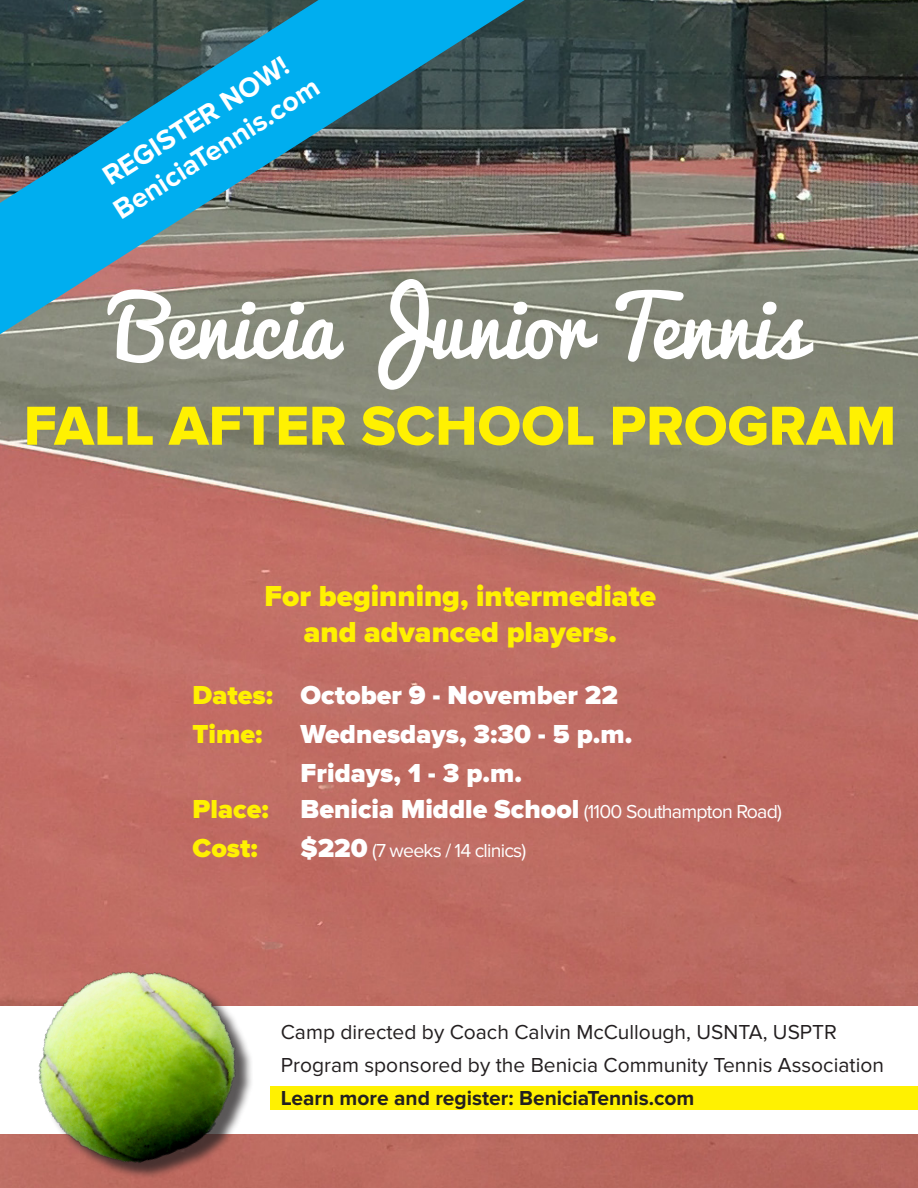
<style>
.page{position:relative;width:918px;height:1188px;background:#fff}
.page>*{position:absolute;margin:0;border:0;box-sizing:border-box;transform-origin:0 0}
.t1{font:57px "Proxima Nova Extrabld";color:#fff101}
.t2{font:900 30px "Proxima Nova";color:#fff101}
.t3{font:700 28.5px/34.3px "Proxima Nova";color:#fff;text-align:center}
.t4{font:900 27px "Proxima Nova";color:#fff}
.t5{font:900 27px "Proxima Nova";color:#fff101}
.t6{font:21px/33px "Proxima Nova";color:#231f20}
.t7{font:700 21px "Proxima Nova";color:#231f20}
.t8{font:19.5px "Proxima Nova";letter-spacing:-.04em;color:#fff}
.s1{color:#fff101}
.s2{font-weight:900;font-size:27px;color:#fff101}
.s3{font-weight:900;font-size:27px}
</style>
<div class="page">
<img style="left:0;top:0;width:918px;height:1188px">
<div style="left:0;top:1006px;width:918px;height:128px;background:#fff"></div>
<svg style="left:0;top:0;width:525px;height:334px;background:#407c91"></svg>
<div style="left:270px;top:1087px;width:648px;height:23px;background:#fff101"></div>
<img style="left:0;top:930px;width:270px;height:258px">
<svg style="left:107px;top:279px;width:706px;height:111px;fill:#86897a"></svg>
<p class="t3" style="left:89px;top:171px;width:239px;rotate:-33deg">REGISTER NOW!<br>BeniciaTennis.com</p>
<p class="t1" style="left:24px;top:393px;width:874px">FALL AFTER SCHOOL PROGRAM</p>
<p class="t2" style="left:264px;top:579px;width:393px">For beginning, intermediate</p>
<p class="t2" style="left:304px;top:615px;width:315px">and advanced players.</p>
<p class="t4" style="left:193px;top:679px;width:427px"><span class="s1">Dates:</span> October 9 - November 22</p>
<p class="t5" style="left:193px;top:718px;width:71px">Time:</p>
<p class="t4" style="left:301px;top:718px;width:333px">Wednesdays, 3:30 - 5 p.m.</p>
<p class="t4" style="left:301px;top:757px;width:223px">Fridays, 1 - 3 p.m.</p>
<p class="t8" style="left:193px;top:800px;width:591px"><span class="s2">Place:</span> <span class="s3">Benicia Middle School</span> (1100 Southampton Road)</p>
<p class="t5" style="left:193px;top:832px;width:67px">Cost:</p>
<p class="t8" style="left:301px;top:839px;width:227px"><span class="s3">$220</span> (7 weeks / 14 clinics)</p>
<p class="t6" style="left:281px;top:1016px;width:605px">Camp directed by Coach Calvin McCullough, USNTA, USPTR<br>Program sponsored by the Benicia Community Tennis Association</p>
<p class="t7" style="left:281px;top:1086px;width:415px">Learn more and register: BeniciaTennis.com</p>
</div>
